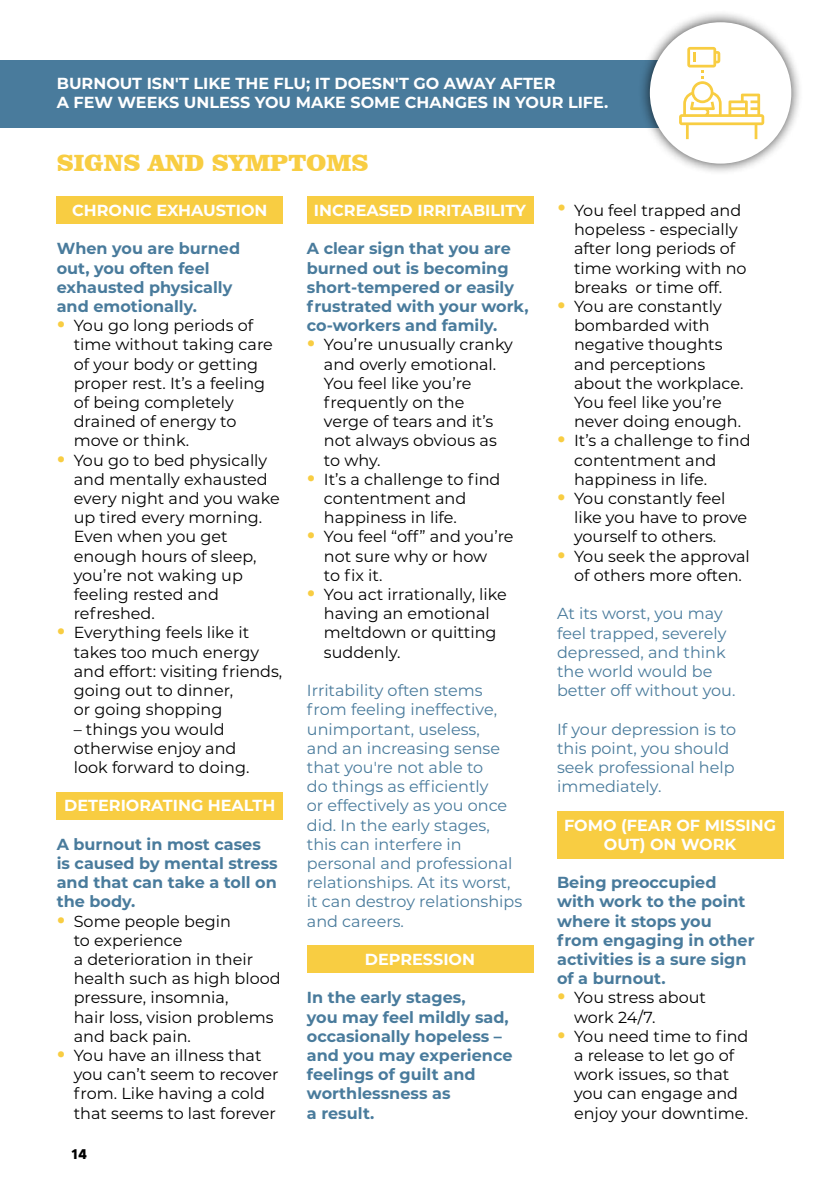
<style>
.page{position:relative;width:840px;height:1191px;background:#fff}
.page>*{position:absolute;margin:0;border:0;box-sizing:border-box;transform-origin:0 0}
.t1{font:900 24px "Clarendon BT";color:#f8cd42}
.t2{font:16px/19.2px "Montserrat";color:#000}
.t3{font:700 16px/19.2px "Montserrat";color:#497b9c}
.t4{font:16px/19.2px "Montserrat";color:#497b9c}
.t5{font:700 16px/19.2px "Montserrat";color:#fff}
.t6{font:700 14px "MADETOMMY";color:#000}
.s1{font-weight:700;font-size:24px;color:#f8cd42}
</style>
<div class="page">
<div style="left:0;top:60px;width:755px;height:67px;background:#497b9c"></div>
<div style="left:637px;top:10px;width:165px;height:166px;background:#000;opacity:.75"></div>
<div style="left:649px;top:22px;width:141px;height:142px;background:#fff;border-radius:50%"></div>
<svg style="left:679px;top:47px;width:84px;height:92px"></svg>
<div style="left:57px;top:196px;width:226px;height:28px;background:#f8cd42"></div>
<div style="left:307px;top:196px;width:226px;height:28px;background:#f8cd42"></div>
<div style="left:307px;top:945px;width:226px;height:28px;background:#f8cd42"></div>
<div style="left:57px;top:791px;width:226px;height:28px;background:#f8cd42"></div>
<div style="left:556px;top:811px;width:226px;height:47px;background:#f8cd42"></div>
<p class="t5" style="left:57px;top:73px;width:552px">BURNOUT ISN'T LIKE THE FLU; IT DOESN'T GO AWAY AFTER<br>A FEW WEEKS UNLESS YOU MAKE SOME CHANGES IN YOUR LIFE.</p>
<h1 class="t1" style="left:57px;top:148px;width:313px">SIGNS AND SYMPTOMS</h1>
<p class="t5" style="left:72px;top:200px;width:197px">CHRONIC EXHAUSTION</p>
<p class="t3" style="left:57px;top:238px;width:185px">When you are burned out, you often feel exhausted physically and emotionally.</p>
<p class="t2" style="left:74px;top:315px;width:200px;text-indent:-17px"><span class="s1">•</span> You go long periods of time without taking care of your body or getting proper rest. It’s a feeling of being completely drained of energy to move or think.</p>
<p class="t2" style="left:74px;top:450px;width:207px;text-indent:-17px"><span class="s1">•</span> You go to bed physically and mentally exhausted every night and you wake up tired every morning.<br>Even when you get enough hours of sleep, you’re not waking up feeling rested and refreshed.</p>
<p class="t2" style="left:74px;top:622px;width:210px;text-indent:-17px"><span class="s1">•</span> Everything feels like it takes too much energy and effort: visiting friends, going out to dinner,<br>or going shopping</p>
<p class="t2" style="left:74px;top:718px;width:177px">– things you would otherwise enjoy and look forward to doing.</p>
<p class="t5" style="left:64px;top:795px;width:212px">DETERIORATING HEALTH</p>
<p class="t3" style="left:57px;top:833px;width:222px">A burnout in most cases is caused by mental stress and that can take a toll on the body.</p>
<p class="t2" style="left:74px;top:910px;width:208px;text-indent:-17px"><span class="s1">•</span> Some people begin<br>to experience<br>a deterioration in their health such as high blood pressure, insomnia,<br>hair loss, vision problems and back pain.</p>
<p class="t2" style="left:74px;top:1045px;width:206px;text-indent:-17px"><span class="s1">•</span> You have an illness that you can’t seem to recover from. Like having a cold that seems to last forever</p>
<p class="t5" style="left:314px;top:200px;width:213px">INCREASED IRRITABILITY</p>
<p class="t3" style="left:307px;top:238px;width:223px">A clear sign that you are burned out is becoming short-tempered or easily frustrated with your work, co-workers and family.</p>
<p class="t2" style="left:324px;top:334px;width:190px;text-indent:-17px"><span class="s1">•</span> You’re unusually cranky and overly emotional.<br>You feel like you’re frequently on the verge of tears and it’s not always obvious as to why.</p>
<p class="t2" style="left:324px;top:469px;width:178px;text-indent:-17px"><span class="s1">•</span> It’s a challenge to find contentment and happiness in life.</p>
<p class="t2" style="left:324px;top:526px;width:191px;text-indent:-17px"><span class="s1">•</span> You feel “off” and you’re not sure why or how<br>to fix it.</p>
<p class="t2" style="left:324px;top:584px;width:184px;text-indent:-17px"><span class="s1">•</span> You act irrationally, like having an emotional meltdown or quitting suddenly.</p>
<p class="t4" style="left:307px;top:680px;width:217px">Irritability often stems from feeling ineffective, unimportant, useless,<br>and an increasing sense that you're not able to<br>do things as efficiently<br>or effectively as you once did. In the early stages, this can interfere in personal and professional relationships. At its worst, it can destroy relationships and careers.</p>
<p class="t5" style="left:364px;top:949px;width:112px">DEPRESSION</p>
<p class="t3" style="left:307px;top:987px;width:207px">In the early stages,<br>you may feel mildly sad, occasionally hopeless – and you may experience feelings of guilt and worthlessness as<br>a result.</p>
<p class="t6" style="left:72px;top:1145px;width:17px">14</p>
<p class="t2" style="left:573px;top:200px;width:174px;text-indent:-17px"><span class="s1">•</span> You feel trapped and hopeless - especially after long periods of time working with no breaks or time off.</p>
<p class="t2" style="left:573px;top:296px;width:171px;text-indent:-17px"><span class="s1">•</span> You are constantly bombarded with negative thoughts and perceptions about the workplace.<br>You feel like you’re never doing enough.</p>
<p class="t2" style="left:573px;top:430px;width:178px;text-indent:-17px"><span class="s1">•</span> It’s a challenge to find contentment and happiness in life.</p>
<p class="t2" style="left:573px;top:488px;width:174px;text-indent:-17px"><span class="s1">•</span> You constantly feel like you have to prove yourself to others.</p>
<p class="t2" style="left:556px;top:546px;width:194px;text-align:center"><span class="s1">•</span> You seek the approval of others more often.</p>
<p class="t4" style="left:556px;top:603px;width:180px">At its worst, you may feel trapped, severely depressed, and think the world would be better off without you.</p>
<p class="t4" style="left:556px;top:718px;width:181px">If your depression is to this point, you should seek professional help immediately.</p>
<p class="t5" style="left:563px;top:814px;width:213px;text-align:center">FOMO (FEAR OF MISSING<br>OUT) ON WORK</p>
<p class="t3" style="left:556px;top:872px;width:199px">Being preoccupied with work to the point where it stops you from engaging in other activities is a sure sign of a burnout.</p>
<p class="t2" style="left:573px;top:987px;width:133px;text-indent:-17px"><span class="s1">•</span> You stress about work 24/7.</p>
<p class="t2" style="left:573px;top:1026px;width:176px;text-indent:-17px"><span class="s1">•</span> You need time to find a release to let go of work issues, so that you can engage and enjoy your downtime.</p>
</div>
